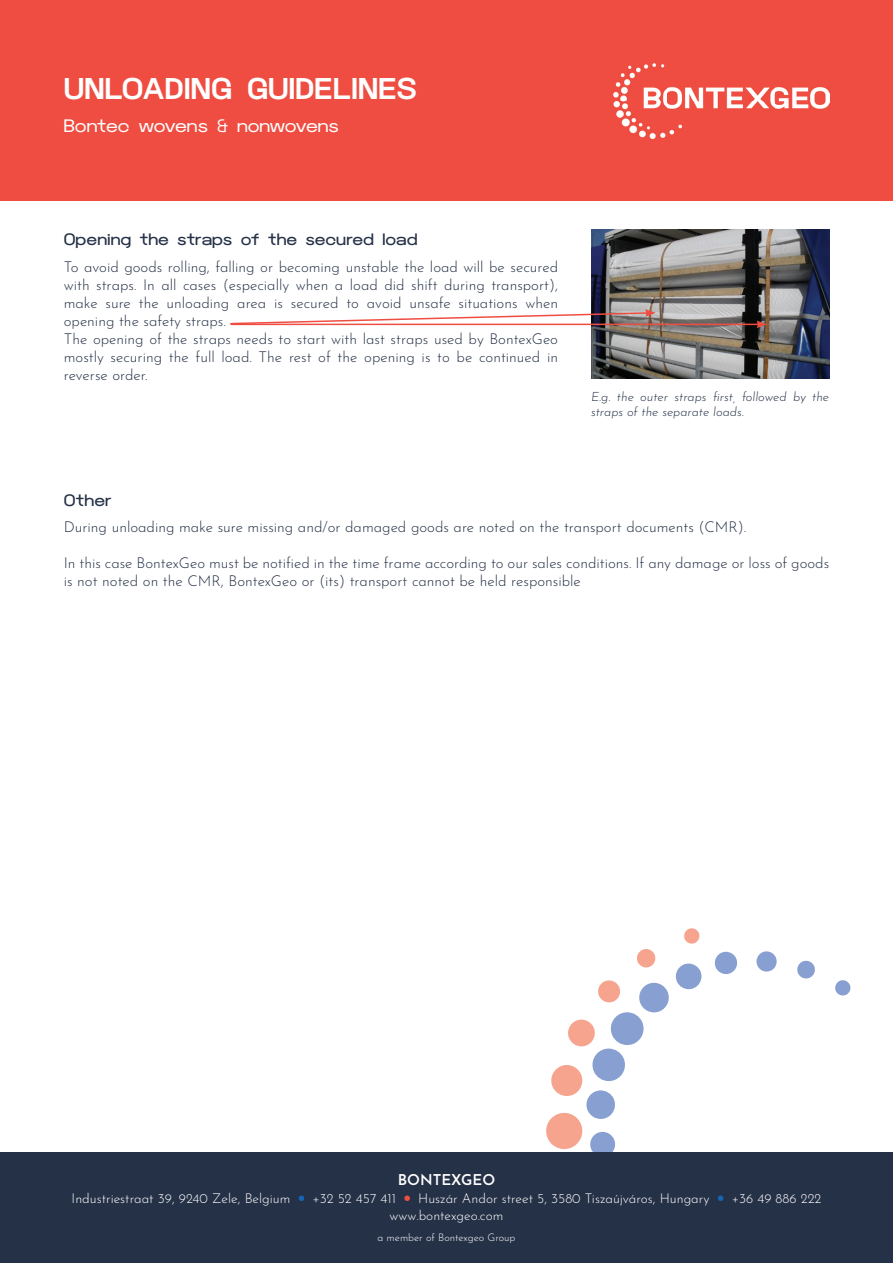
<style>
.page{position:relative;width:893px;height:1263px;background:#fff}
.page>*{position:absolute;margin:0;border:0;box-sizing:border-box;transform-origin:0 0}
.t1{font:800 30px "Clover Grotesk";color:#fff}
.t2{font:18px "Clover Grotesk";letter-spacing:-.02em;color:#fff}
.t3{font:500 16.5px "Clover Grotesk";color:#253147}
.t4{font:300 15px/18px "Josefin Sans";color:#253147}
.t5{font:600 15px "Josefin Sans";color:#fff}
.t6{font:300 13.5px "Josefin Sans";color:#fff}
.t7{font:italic 300 12.75px/15.3px "Josefin Sans";color:#253147}
.t8{font:300 10.5px "Josefin Sans";color:#fff}
</style>
<div class="page">
<svg style="left:700px;top:951px;width:151px;height:45px"></svg>
<svg style="left:546px;top:928px;width:154px;height:224px"></svg>
<div style="left:0;top:0;width:893px;height:201px;background:#ef4d41"></div>
<img style="left:614px;top:64px;width:215px;height:74px">
<div style="left:0;top:1152px;width:893px;height:111px;background:#253147"></div>
<svg style="left:299px;top:1195px;width:5px;height:6px"></svg>
<svg style="left:404px;top:1195px;width:6px;height:6px"></svg>
<svg style="left:718px;top:1195px;width:5px;height:6px"></svg>
<img style="left:591px;top:230px;width:238px;height:149px">
<svg style="left:230px;top:309px;width:426px;height:15px"></svg>
<hr style="left:230px;top:324px;width:529px;height:1px;background:#ef4d41">
<svg style="left:757px;top:320px;width:10px;height:8px"></svg>
<h1 class="t1" style="left:64px;top:72px;width:355px">UNLOADING GUIDELINES</h1>
<p class="t2" style="left:64px;top:115px;width:277px">Bontec wovens &amp; nonwovens</p>
<p class="t3" style="left:64px;top:230px;width:355px">Opening the straps of the secured load</p>
<p class="t4" style="left:64px;top:256px;width:496px">To avoid goods rolling, falling or becoming unstable the load will be secured with straps. In all cases (especially when a load did shift during transport), make sure the unloading area is secured to avoid unsafe situations when opening the safety straps.<br>The opening of the straps needs to start with last straps used by BontexGeo mostly securing the full load. The rest of the opening is to be continued in reverse order.</p>
<p class="t7" style="left:591px;top:387px;width:240px">E.g. the outer straps first, followed by the straps of the separate loads.</p>
<p class="t3" style="left:64px;top:491px;width:50px">Other</p>
<p class="t4" style="left:64px;top:516px;width:684px">During unloading make sure missing and/or damaged goods are noted on the transport documents (CMR).</p>
<p class="t4" style="left:64px;top:552px;width:767px">In this case BontexGeo must be notified in the time frame according to our sales conditions. If any damage or loss of goods is not noted on the CMR, BontexGeo or (its) transport cannot be held responsible</p>
<p class="t5" style="left:398px;top:1167px;width:99px">BONTEXGEO</p>
<p class="t6" style="left:72px;top:1188px;width:220px">Industriestraat 39, 9240 Zele, Belgium</p>
<p class="t6" style="left:312px;top:1188px;width:85px">+32 52 457 411</p>
<p class="t6" style="left:418px;top:1188px;width:293px">Huszár Andor street 5, 3580 Tiszaújváros, Hungary</p>
<p class="t6" style="left:732px;top:1188px;width:91px">+36 49 886 222</p>
<p class="t6" style="left:390px;top:1205px;width:115px">www.bontexgeo.com</p>
<p class="t8" style="left:377px;top:1229px;width:139px">a member of Bontexgeo Group</p>
</div>
